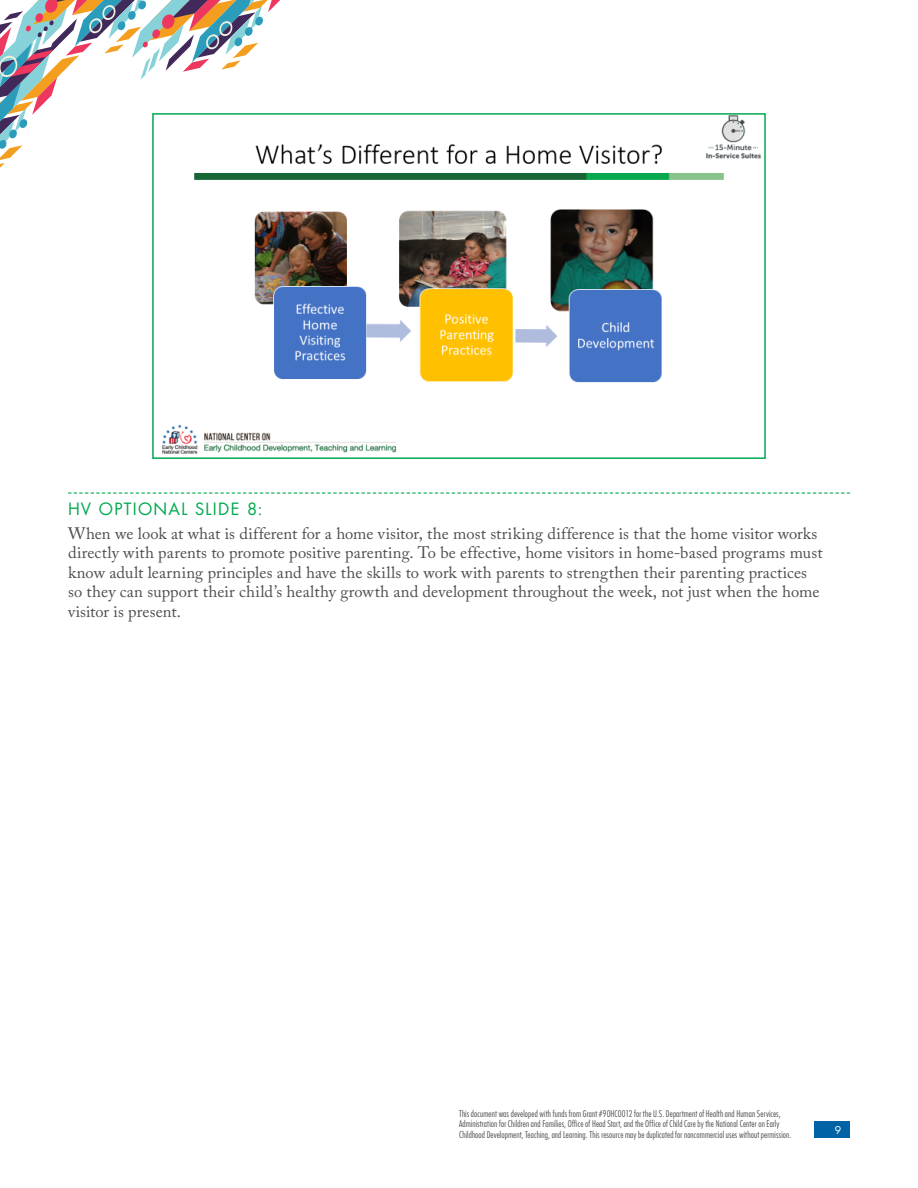
<style>
.page{position:relative;width:918px;height:1188px;background:#fff}
.page>*{position:absolute;margin:0;border:0;box-sizing:border-box;transform-origin:0 0}
.t1{font:16.5px/19.5px "Adobe Caslon Pro";letter-spacing:.005em;color:#4d4d4f}
.t2{font:16.5px "Futura Std";letter-spacing:.075em;color:#02a94f}
.t3{font:10.5px "Futura Std";color:#fff}
.t4{font:300 condensed 9px/10.5px "Futura Std";letter-spacing:.015em;color:#4d4d4f}
</style>
<div class="page">
<div style="left:814px;top:1122px;width:36px;height:16px;background:#0063a6"></div>
<svg style="left:0;top:0;width:280px;height:168px"></svg>
<div style="left:64px;top:85px;width:227px;height:262px;background:#fff"></div>
<svg style="left:68px;top:492px;width:782px;height:2px"></svg>
<img style="left:162px;top:116px;width:600px;height:338px">
<div style="left:152px;top:113px;width:614px;height:346px;border:2px solid #02a94f"></div>
<h2 class="t2" style="left:68px;top:498px;width:196px">HV OPTIONAL SLIDE 8:</h2>
<p class="t1" style="left:68px;top:523px;width:756px">When we look at what is different for a home visitor, the most striking difference is that the home visitor works directly with parents to promote positive parenting. To be effective, home visitors in home-based programs must know adult learning principles and have the skills to work with parents to strengthen their parenting practices so they can support their child’s healthy growth and development throughout the week, not just when the home visitor is present.</p>
<p class="t4" style="left:459px;top:1108px;width:334px">This document was developed with funds from Grant #90HC0012 for the U.S. Department of Health and Human Services,<br>Administration for Children and Families, Office of Head Start, and the Office of Child Care by the National Center on Early<br>Childhood Development, Teaching, and Learning. This resource may be duplicated for noncommercial uses without permission.</p>
<p class="t3" style="left:835px;top:1124px;width:8px">9</p>
</div>
